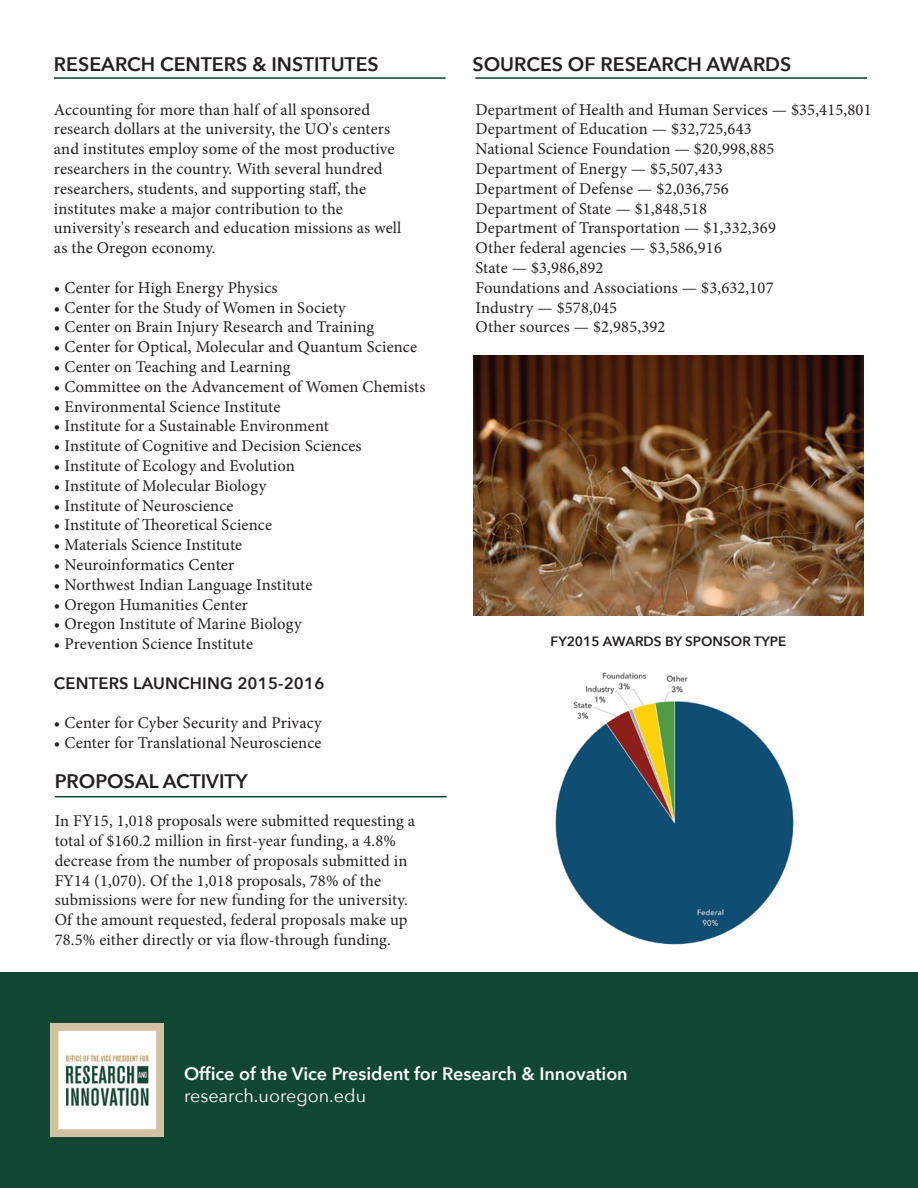
<style>
.page{position:relative;width:918px;height:1188px;background:#fff}
.page>*{position:absolute;margin:0;border:0;box-sizing:border-box;transform-origin:0 0}
.t1{font:600 19.5px "Avenir Next";color:#231f20}
.t2{font:600 18px "Avenir Next";color:#fff}
.t3{font:18px "Avenir Next";color:#fff}
.t4{font:16.5px/19.8px "Minion Pro";letter-spacing:.01em;color:#231f20}
.t5{font:600 16.5px "Avenir Next";letter-spacing:.01em;color:#231f20}
.t6{font:600 13.5px "Avenir Next";color:#231f20}
</style>
<div class="page">
<img style="left:555px;top:672px;width:239px;height:273px">
<div style="left:0;top:972px;width:918px;height:216px;background:#104733"></div>
<hr style="left:54px;top:77px;width:391px;height:2px;background:#104733">
<hr style="left:475px;top:77px;width:392px;height:2px;background:#104733">
<hr style="left:55px;top:796px;width:391px;height:1px;background:#104733">
<img style="left:473px;top:356px;width:390px;height:260px">
<img style="left:51px;top:1024px;width:112px;height:112px">
<p class="t1" style="left:54px;top:47px;width:326px">RESEARCH CENTERS &amp; INSTITUTES</p>
<p class="t4" style="left:54px;top:99px;width:349px">Accounting for more than half of all sponsored research dollars at the university, the UO's centers and institutes employ some of the most productive researchers in the country. With several hundred researchers, students, and supporting staff, the institutes make a major contribution to the university's research and education missions as well as the Oregon economy.</p>
<p class="t4" style="left:54px;top:278px;width:225px">• Center for High Energy Physics</p>
<p class="t4" style="left:54px;top:297px;width:293px">• Center for the Study of Women in Society</p>
<p class="t4" style="left:54px;top:317px;width:322px">• Center on Brain Injury Research and Training</p>
<p class="t4" style="left:54px;top:337px;width:365px">• Center for Optical, Molecular and Quantum Science</p>
<p class="t4" style="left:54px;top:357px;width:238px">• Center on Teaching and Learning</p>
<p class="t4" style="left:54px;top:377px;width:373px">• Committee on the Advancement of Women Chemists</p>
<p class="t4" style="left:54px;top:396px;width:228px">• Environmental Science Institute</p>
<p class="t4" style="left:54px;top:416px;width:276px">• Institute for a Sustainable Environment</p>
<p class="t4" style="left:54px;top:436px;width:309px">• Institute of Cognitive and Decision Sciences</p>
<p class="t4" style="left:54px;top:456px;width:242px">• Institute of Ecology and Evolution</p>
<p class="t4" style="left:54px;top:476px;width:214px">• Institute of Molecular Biology</p>
<p class="t4" style="left:54px;top:495px;width:181px">• Institute of Neuroscience</p>
<p class="t4" style="left:54px;top:515px;width:220px">• Institute of Theoretical Science</p>
<p class="t4" style="left:54px;top:535px;width:190px">• Materials Science Institute</p>
<p class="t4" style="left:54px;top:555px;width:182px">• Neuroinformatics Center</p>
<p class="t4" style="left:54px;top:575px;width:260px">• Northwest Indian Language Institute</p>
<p class="t4" style="left:54px;top:594px;width:196px">• Oregon Humanities Center</p>
<p class="t4" style="left:54px;top:614px;width:249px">• Oregon Institute of Marine Biology</p>
<p class="t4" style="left:54px;top:634px;width:201px">• Prevention Science Institute</p>
<p class="t5" style="left:54px;top:669px;width:272px">CENTERS LAUNCHING 2015-2016</p>
<p class="t4" style="left:54px;top:713px;width:269px">• Center for Cyber Security and Privacy</p>
<p class="t4" style="left:54px;top:733px;width:269px">• Center for Translational Neuroscience</p>
<p class="t1" style="left:55px;top:764px;width:194px">PROPOSAL ACTIVITY</p>
<p class="t4" style="left:55px;top:811px;width:362px">In FY15, 1,018 proposals were submitted requesting a total of $160.2 million in first-year funding, a 4.8% decrease from the number of proposals submitted in FY14 (1,070). Of the 1,018 proposals, 78% of the submissions were for new funding for the university.<br>Of the amount requested, federal proposals make up 78.5% either directly or via flow-through funding.</p>
<p class="t1" style="left:472px;top:47px;width:320px">SOURCES OF RESEARCH AWARDS</p>
<p class="t4" style="left:475px;top:99px;width:398px">Department of Health and Human Services — $35,415,801<br>Department of Education — $32,725,643<br>National Science Foundation — $20,998,885<br>Department of Energy — $5,507,433<br>Department of Defense — $2,036,756<br>Department of State — $1,848,518<br>Department of Transportation — $1,332,369<br>Other federal agencies — $3,586,916<br>State — $3,986,892<br>Foundations and Associations — $3,632,107<br>Industry — $578,045<br>Other sources — $2,985,392</p>
<p class="t6" style="left:551px;top:630px;width:237px">FY2015 AWARDS BY SPONSOR TYPE</p>
<p class="t2" style="left:184px;top:1058px;width:445px">Office of the Vice President for Research &amp; Innovation</p>
<p class="t3" style="left:184px;top:1080px;width:184px">research.uoregon.edu</p>
</div>
